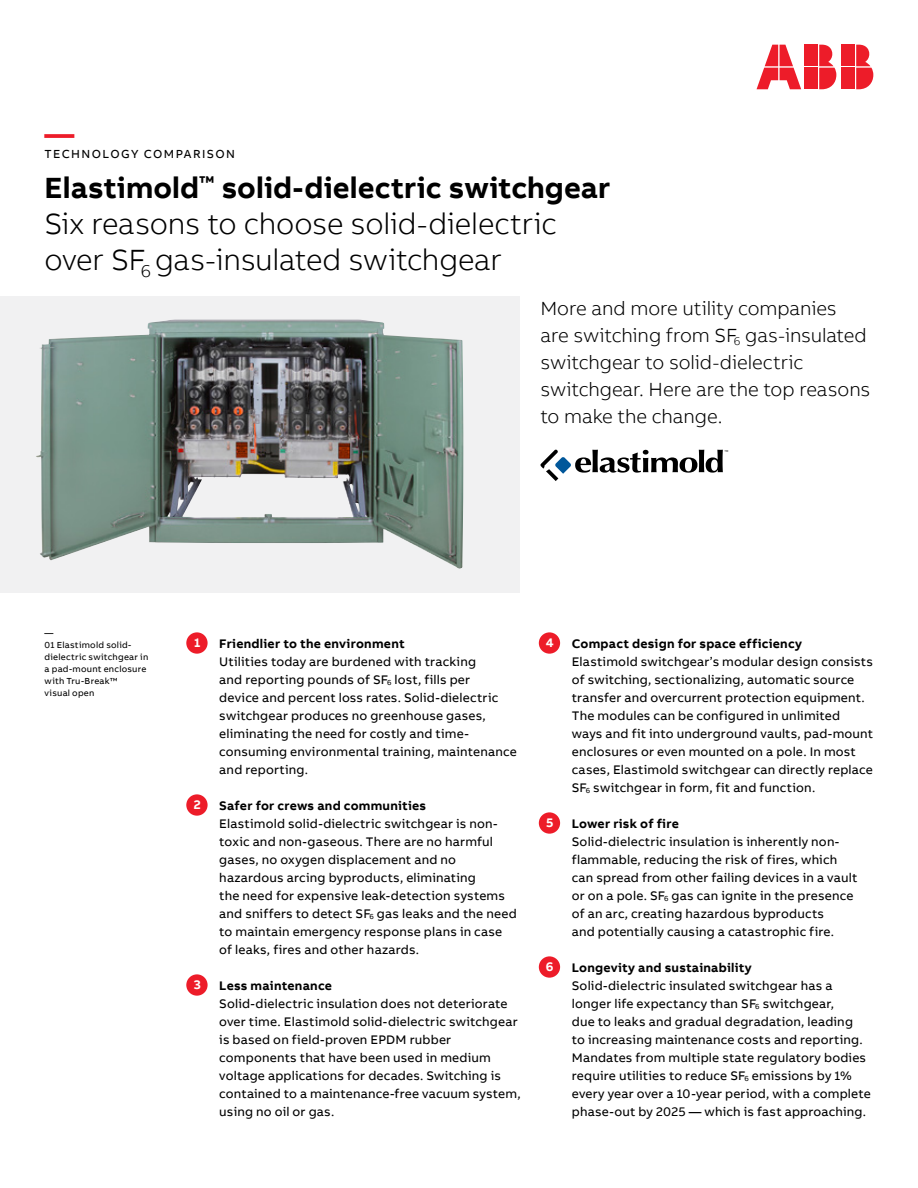
<style>
.page{position:relative;width:918px;height:1188px;background:#fff}
.page>*{position:absolute;margin:0;border:0;box-sizing:border-box;transform-origin:0 0}
.t1{font:300 30px/36px "AB Bvoice";letter-spacing:-.01em;color:#000}
.t2{font:700 30px "AB Bvoice";color:#ed1c29}
.t3{font:300 19.5px/27px "AB Bvoice";letter-spacing:-.005em;color:#000}
.t4{font:12.75px/18px "AB Bvoice";letter-spacing:.015em;color:#000}
.t5{font:700 12.75px "AB Bvoice";letter-spacing:.02em;color:#000}
.t6{font:700 12.75px "AB Bvoice";color:#fff}
.t7{font:12px "AB Bvoice";letter-spacing:.12em;color:#000}
.t8{font:9px/12px "AB Bvoice";letter-spacing:.025em;color:#000}
.t9{font:3.9px "Helvetica Neue LT Std";color:#000}
.s1{font-weight:700}
</style>
<div class="page">
<div style="left:0;top:297px;width:519px;height:296px;background:#f1f1f2"></div>
<img style="left:36px;top:320px;width:427px;height:249px">
<div style="left:842px;top:45px;width:13px;height:21px;background:#ed1c29"></div>
<div style="left:842px;top:68px;width:13px;height:21px;background:#ed1c29"></div>
<svg style="left:856px;top:45px;width:17px;height:44px"></svg>
<svg style="left:757px;top:45px;width:44px;height:44px"></svg>
<div style="left:805px;top:45px;width:13px;height:21px;background:#ed1c29"></div>
<div style="left:805px;top:68px;width:13px;height:21px;background:#ed1c29"></div>
<svg style="left:819px;top:45px;width:17px;height:44px"></svg>
<div style="left:186px;top:632px;width:22px;height:22px;background:#ed1c29;border-radius:50%"></div>
<div style="left:186px;top:794px;width:22px;height:22px;background:#ed1c29;border-radius:50%"></div>
<div style="left:186px;top:974px;width:22px;height:22px;background:#ed1c29;border-radius:50%"></div>
<div style="left:539px;top:632px;width:21px;height:22px;background:#ed1c29;border-radius:50%"></div>
<div style="left:539px;top:812px;width:21px;height:22px;background:#ed1c29;border-radius:50%"></div>
<div style="left:539px;top:956px;width:21px;height:22px;background:#ed1c29;border-radius:50%"></div>
<svg style="left:540px;top:450px;width:183px;height:31px"></svg>
<h1 class="t2" style="left:45px;top:114px;width:31px">—</h1>
<p class="t7" style="left:45px;top:147px;width:192px">TECHNOLOGY COMPARISON</p>
<h1 class="t1" style="left:45px;top:169px;width:567px"><span class="s1">Elastimold</span><sup>™</sup> <span class="s1">solid-dielectric switchgear<br></span>Six reasons to choose solid-dielectric over SF<sub>6</sub> gas-insulated switchgear</h1>
<h2 class="t3" style="left:540px;top:295px;width:331px">More and more utility companies<br>are switching from SF<sub>6</sub> gas-insulated switchgear to solid-dielectric switchgear. Here are the top reasons to make the change.</h2>
<p class="t9" style="left:724px;top:449px;width:5px">™</p>
<p class="t8" style="left:45px;top:627px;width:105px">—<br>01 Elastimold solid&shy;dielectric switchgear in a pad-mount enclosure with Tru-Break™<br>visual open</p>
<p class="t6" style="left:194px;top:635px;width:8px">1</p>
<p class="t5" style="left:219px;top:635px;width:187px">Friendlier to the environment</p>
<p class="t4" style="left:219px;top:652px;width:299px">Utilities today are burdened with tracking<br>and reporting pounds of SF<sub>6</sub> lost, fills per<br>device and percent loss rates. Solid-dielectric switchgear produces no greenhouse gases, eliminating the need for costly and time&shy;consuming environmental training, maintenance and reporting.</p>
<p class="t6" style="left:194px;top:797px;width:9px">2</p>
<p class="t5" style="left:219px;top:797px;width:208px">Safer for crews and communities</p>
<p class="t4" style="left:219px;top:814px;width:299px">Elastimold solid-dielectric switchgear is non&shy;toxic and non-gaseous. There are no harmful gases, no oxygen displacement and no hazardous arcing byproducts, eliminating<br>the need for expensive leak-detection systems and sniffers to detect SF<sub>6</sub> gas leaks and the need to maintain emergency response plans in case of leaks, fires and other hazards.</p>
<p class="t6" style="left:194px;top:977px;width:8px">3</p>
<p class="t5" style="left:219px;top:977px;width:114px">Less maintenance</p>
<p class="t4" style="left:219px;top:994px;width:303px">Solid-dielectric insulation does not deteriorate over time. Elastimold solid-dielectric switchgear is based on field-proven EPDM rubber components that have been used in medium voltage applications for decades. Switching is contained to a maintenance-free vacuum system, using no oil or gas.</p>
<p class="t6" style="left:546px;top:635px;width:9px">4</p>
<p class="t5" style="left:572px;top:635px;width:232px">Compact design for space efficiency</p>
<p class="t4" style="left:572px;top:652px;width:303px">Elastimold switchgear’s modular design consists of switching, sectionalizing, automatic source transfer and overcurrent protection equipment.<br>The modules can be configured in unlimited ways and fit into underground vaults, pad-mount enclosures or even mounted on a pole. In most cases, Elastimold switchgear can directly replace SF<sub>6</sub> switchgear in form, fit and function.</p>
<p class="t6" style="left:546px;top:815px;width:9px">5</p>
<p class="t5" style="left:572px;top:815px;width:109px">Lower risk of fire</p>
<p class="t4" style="left:572px;top:832px;width:287px">Solid-dielectric insulation is inherently non&shy;flammable, reducing the risk of fires, which can spread from other failing devices in a vault or on a pole. SF<sub>6</sub> gas can ignite in the presence of an arc, creating hazardous byproducts<br>and potentially causing a catastrophic fire.</p>
<p class="t6" style="left:546px;top:959px;width:9px">6</p>
<p class="t5" style="left:572px;top:959px;width:181px">Longevity and sustainability</p>
<p class="t4" style="left:572px;top:976px;width:300px">Solid-dielectric insulated switchgear has a longer life expectancy than SF<sub>6</sub> switchgear,<br>due to leaks and gradual degradation, leading<br>to increasing maintenance costs and reporting.<br>Mandates from multiple state regulatory bodies require utilities to reduce SF<sub>6</sub> emissions by 1% every year over a 10-year period, with a complete phase-out by 2025 — which is fast approaching.</p>
</div>
